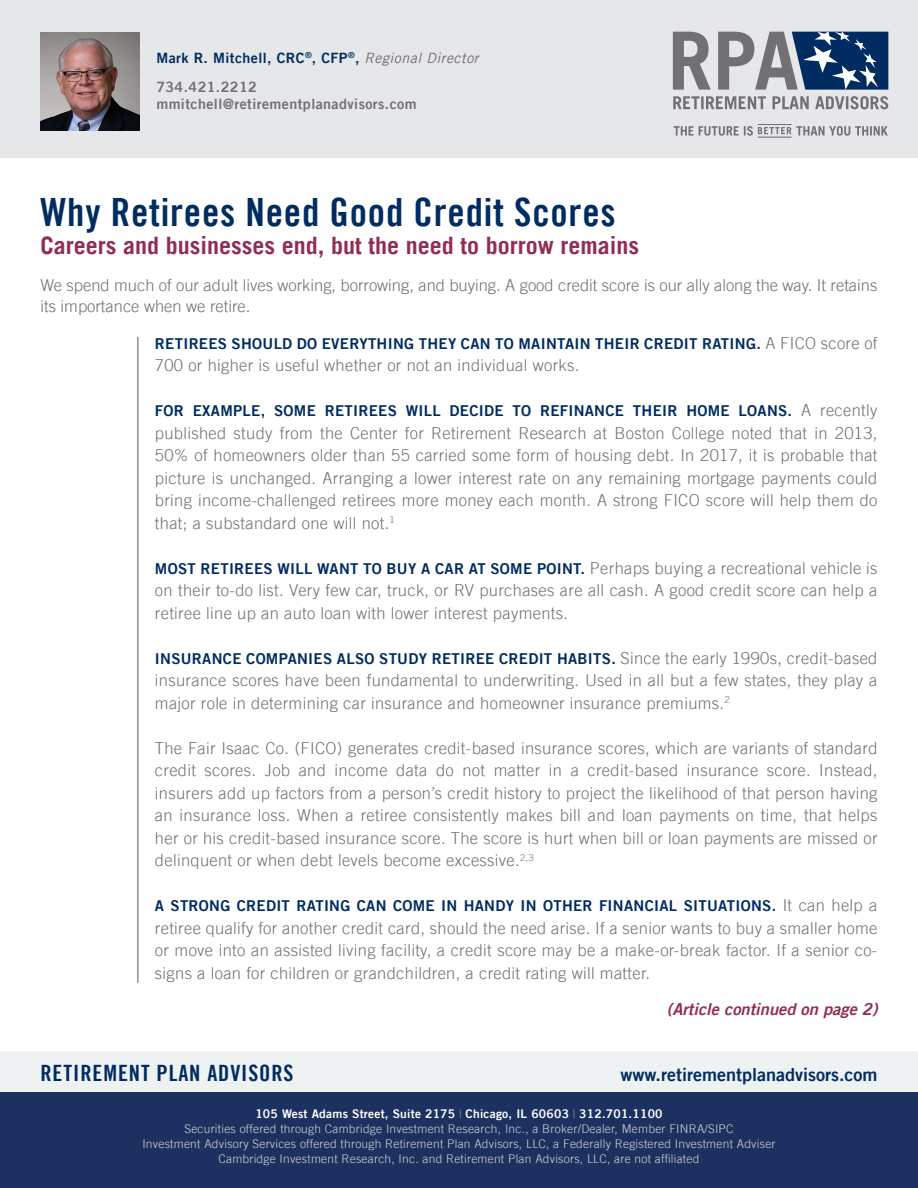
<style>
.page{position:relative;width:918px;height:1188px;background:#fff}
.page>*{position:absolute;margin:0;border:0;box-sizing:border-box;transform-origin:0 0}
.t1{font:39px "Trade Gothic LT Bold Cond Twenty";letter-spacing:.02em;color:#002c62}
.t2{font:700 24px "Trade Gothic LT";color:#932c54}
.t3{font:22.5px "Trade Gothic LT Bold Cond Twenty";letter-spacing:.04em;color:#002c62}
.t4{font:18px "Trade Gothic LT Bold Two";color:#002c62}
.t5{font:300 16.5px/22.5px "Trade Gothic LT";letter-spacing:.02em;color:#717074;text-align:justify}
.t6{font:300 16.5px/21px "Trade Gothic LT";color:#717074}
.t7{font:italic 16.5px "Trade Gothic LT Bold Two";color:#932c54}
.t8{font:15px "Trade Gothic LT Bold Two";letter-spacing:.02em;color:#002c62}
.t9{font:14.25px "Trade Gothic LT Bold Two";letter-spacing:.03em;color:#717074}
.t10{font:14.25px "Trade Gothic LT Bold Two";letter-spacing:.03em;color:#002c62}
.t11{font:300 12px "Trade Gothic LT";letter-spacing:.02em;color:#d1d2d4}
.t12{font:12px "Trade Gothic LT Bold Two";letter-spacing:.02em;color:#fff}
.s1{font-family:"Trade Gothic LT";font-style:italic;color:#717074}
.s2{font-family:"Trade Gothic LT";font-weight:300;font-size:16.5px;color:#717074}
.s3{font-family:"Trade Gothic LT";font-weight:300;color:#9c9ea0}
</style>
<div class="page">
<div style="left:0;top:0;width:918px;height:158px;background:#e6e7e9"></div>
<svg style="left:673px;top:96px;width:215px;height:13px"></svg>
<svg style="left:673px;top:32px;width:215px;height:58px"></svg>
<svg style="left:674px;top:126px;width:214px;height:10px"></svg>
<hr style="left:758px;top:137px;width:34px;height:1px;background:#717074">
<hr style="left:758px;top:124px;width:34px;height:1px;background:#717074">
<div style="left:0;top:1052px;width:918px;height:136px;background:#eff2f3"></div>
<div style="left:0;top:1092px;width:918px;height:96px;background:#1c3160"></div>
<hr style="left:138px;top:337px;width:1px;height:646px;background:#545555">
<img style="left:40px;top:32px;width:100px;height:99px">
<p class="t10" style="left:156px;top:49px;width:324px">Mark R. Mitchell, CRC<sup>®</sup>, CFP<sup>®</sup>, <span class="s1">Regional Director</span></p>
<p class="t9" style="left:156px;top:78px;width:102px">734.421.2212</p>
<p class="t9" style="left:156px;top:95px;width:262px">mmitchell@retirementplanadvisors.com</p>
<p class="t1" style="left:40px;top:188px;width:577px">Why Retirees Need Good Credit Scores</p>
<p class="t2" style="left:40px;top:231px;width:600px">Careers and businesses end, but the need to borrow remains</p>
<p class="t6" style="left:40px;top:275px;width:838px">We spend much of our adult lives working, borrowing, and buying. A good credit score is our ally along the way. It retains its importance when we retire.</p>
<p class="t8" style="left:155px;top:334px;width:724px">RETIREES SHOULD DO EVERYTHING THEY CAN TO MAINTAIN THEIR CREDIT RATING. <span class="s2">A FICO score of</span></p>
<p class="t5" style="left:155px;top:354px;width:426px">700 or higher is useful whether or not an individual works.</p>
<p class="t8" style="left:155px;top:402px;width:724px">FOR EXAMPLE, SOME RETIREES WILL DECIDE TO REFINANCE THEIR HOME LOANS. <span class="s2">A recently</span></p>
<p class="t5" style="left:155px;top:422px;width:724px">published study from the Center for Retirement Research at Boston College noted that in 2013, 50% of homeowners older than 55 carried some form of housing debt. In 2017, it is probable that picture is unchanged. Arranging a lower interest rate on any remaining mortgage payments could bring income-challenged retirees more money each month. A strong FICO score will help them do that; a substandard one will not.<sup>1</sup></p>
<p class="t8" style="left:155px;top:559px;width:724px">MOST RETIREES WILL WANT TO BUY A CAR AT SOME POINT. <span class="s2">Perhaps buying a recreational vehicle is</span></p>
<p class="t5" style="left:155px;top:579px;width:724px">on their to-do list. Very few car, truck, or RV purchases are all cash. A good credit score can help a retiree line up an auto loan with lower interest payments.</p>
<p class="t8" style="left:155px;top:649px;width:724px">INSURANCE COMPANIES ALSO STUDY RETIREE CREDIT HABITS. <span class="s2">Since the early 1990s, credit-based</span></p>
<p class="t5" style="left:155px;top:669px;width:724px">insurance scores have been fundamental to underwriting. Used in all but a few states, they play a major role in determining car insurance and homeowner insurance premiums.<sup>2</sup></p>
<p class="t5" style="left:155px;top:737px;width:724px">The Fair Isaac Co. (FICO) generates credit-based insurance scores, which are variants of standard credit scores. Job and income data do not matter in a credit-based insurance score. Instead, insurers add up factors from a person’s credit history to project the likelihood of that person having an insurance loss. When a retiree consistently makes bill and loan payments on time, that helps her or his credit-based insurance score. The score is hurt when bill or loan payments are missed or delinquent or when debt levels become excessive.<sup>2,3</sup></p>
<p class="t8" style="left:155px;top:897px;width:724px">A STRONG CREDIT RATING CAN COME IN HANDY IN OTHER FINANCIAL SITUATIONS. <span class="s2">It can help a</span></p>
<p class="t5" style="left:155px;top:917px;width:724px">retiree qualify for another credit card, should the need arise. If a senior wants to buy a smaller home or move into an assisted living facility, a credit score may be a make-or-break factor. If a senior co&shy;signs a loan for children or grandchildren, a credit rating will matter.</p>
<p class="t7" style="left:667px;top:998px;width:212px">(Article continued on page 2)</p>
<p class="t3" style="left:40px;top:1060px;width:255px">RETIREMENT PLAN ADVISORS</p>
<p class="t4" style="left:621px;top:1064px;width:258px">www.retirementplanadvisors.com</p>
<p class="t12" style="left:255px;top:1106px;width:409px">105 West Adams Street, Suite 2175 <span class="s3">|</span> Chicago, IL 60603 <span class="s3">|</span> 312.701.1100</p>
<p class="t11" style="left:184px;top:1121px;width:551px">Securities offered through Cambridge Investment Research, Inc., a Broker/Dealer, Member FINRA/SIPC</p>
<p class="t11" style="left:142px;top:1136px;width:635px">Investment Advisory Services offered through Retirement Plan Advisors, LLC, a Federally Registered Investment Adviser</p>
<p class="t11" style="left:219px;top:1151px;width:482px">Cambridge Investment Research, Inc. and Retirement Plan Advisors, LLC, are not affiliated</p>
</div>
